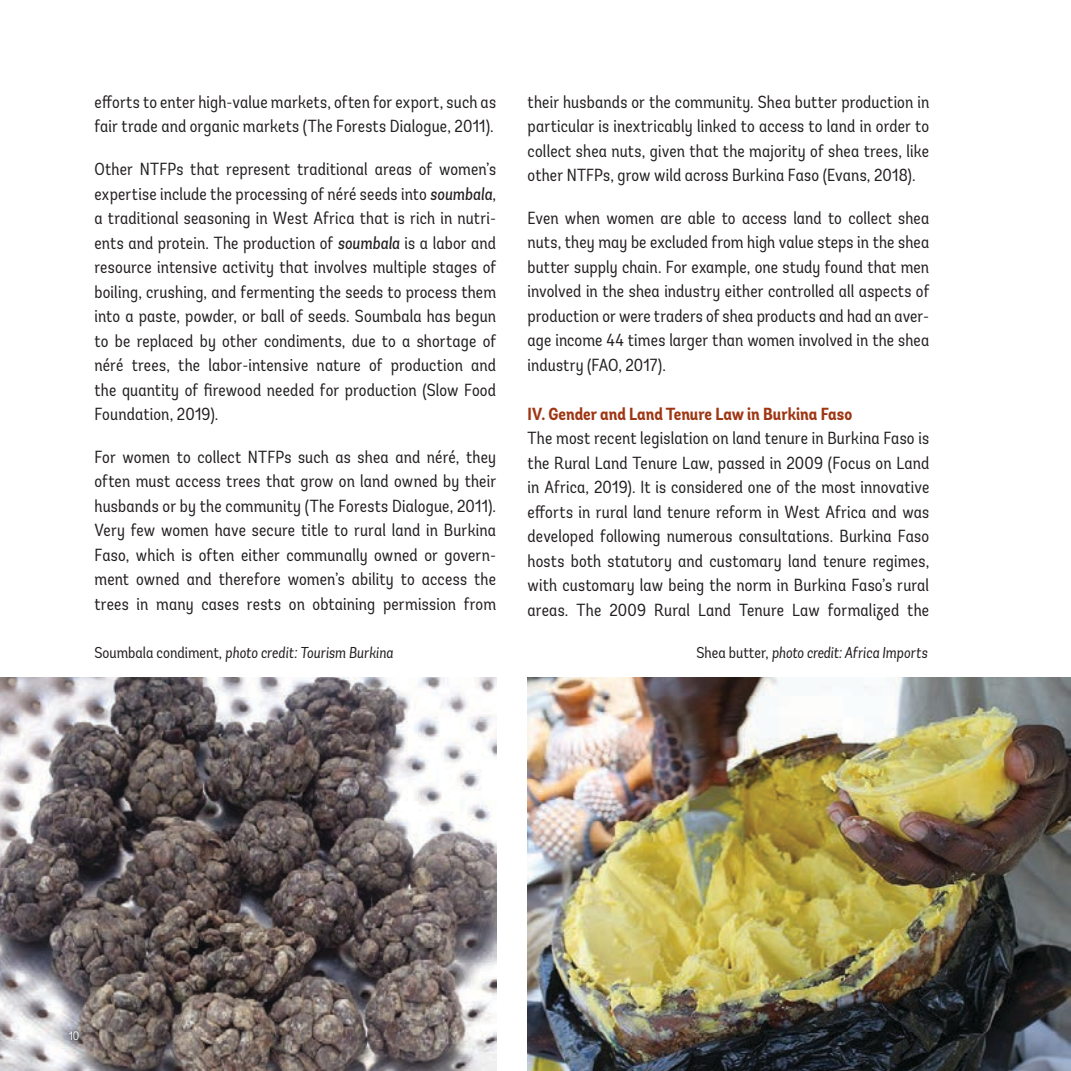
<style>
.page{position:relative;width:1071px;height:1071px;background:#fff}
.page>*{position:absolute;margin:0;border:0;box-sizing:border-box;transform-origin:0 0}
.t1{font:condensed 17.5px/24.5px "Andes";letter-spacing:.01em;color:#231f20;text-align:justify}
.t2{font:700 condensed 17.5px "Andes";color:#9f3613}
.t3{font:italic condensed 15.75px "Andes";letter-spacing:.01em;color:#231f20}
.t4{font:300 condensed 12.25px "Andes";color:#fff}
.s1{font-family:"Andes Condensed";font-style:italic;font-stretch:normal}
.s2{font-style:normal}
</style>
<div class="page">
<img style="left:528px;top:677px;width:543px;height:394px">
<img style="left:0;top:677px;width:496px;height:394px">
<p class="t1" style="left:94px;top:89px;width:403px">efforts to enter high-value markets, often for export, such as fair trade and organic markets (The Forests Dialogue, 2011).</p>
<p class="t1" style="left:94px;top:157px;width:403px">Other NTFPs that represent traditional areas of women’s expertise include the processing of néré seeds into <span class="s1">soumbala</span>, a traditional seasoning in West Africa that is rich in nutri&shy;ents and protein. The production of <span class="s1">soumbala</span> is a labor and resource intensive activity that involves multiple stages of boiling, crushing, and fermenting the seeds to process them into a paste, powder, or ball of seeds. Soumbala has begun to be replaced by other condiments, due to a shortage of néré trees, the labor-intensive nature of production and the quantity of firewood needed for production (Slow Food Foundation, 2019).</p>
<p class="t1" style="left:94px;top:445px;width:403px">For women to collect NTFPs such as shea and néré, they often must access trees that grow on land owned by their husbands or by the community (The Forests Dialogue, 2011).<br>Very few women have secure title to rural land in Burkina Faso, which is often either communally owned or govern&shy;ment owned and therefore women’s ability to access the trees in many cases rests on obtaining permission from</p>
<p class="t1" style="left:528px;top:89px;width:403px">their husbands or the community. Shea butter production in particular is inextricably linked to access to land in order to collect shea nuts, given that the majority of shea trees, like other NTFPs, grow wild across Burkina Faso (Evans, 2018).</p>
<p class="t1" style="left:528px;top:206px;width:403px">Even when women are able to access land to collect shea nuts, they may be excluded from high value steps in the shea butter supply chain. For example, one study found that men involved in the shea industry either controlled all aspects of production or were traders of shea products and had an aver&shy;age income 44 times larger than women involved in the shea industry (FAO, 2017).</p>
<p class="t2" style="left:528px;top:403px;width:326px">IV. Gender and Land Tenure Law in Burkina Faso</p>
<p class="t1" style="left:528px;top:426px;width:403px">The most recent legislation on land tenure in Burkina Faso is the Rural Land Tenure Law, passed in 2009 (Focus on Land in Africa, 2019). It is considered one of the most innovative efforts in rural land tenure reform in West Africa and was developed following numerous consultations. Burkina Faso hosts both statutory and customary land tenure regimes, with customary law being the norm in Burkina Faso’s rural areas. The 2009 Rural Land Tenure Law formalized the</p>
<p class="t3" style="left:94px;top:643px;width:300px"><span class="s2">Soumbala condiment,</span> photo credit: Tourism Burkina</p>
<p class="t3" style="left:697px;top:643px;width:232px"><span class="s2">Shea butter,</span> photo credit: Africa Imports</p>
<p class="t4" style="left:69px;top:1028px;width:12px">10</p>
</div>
